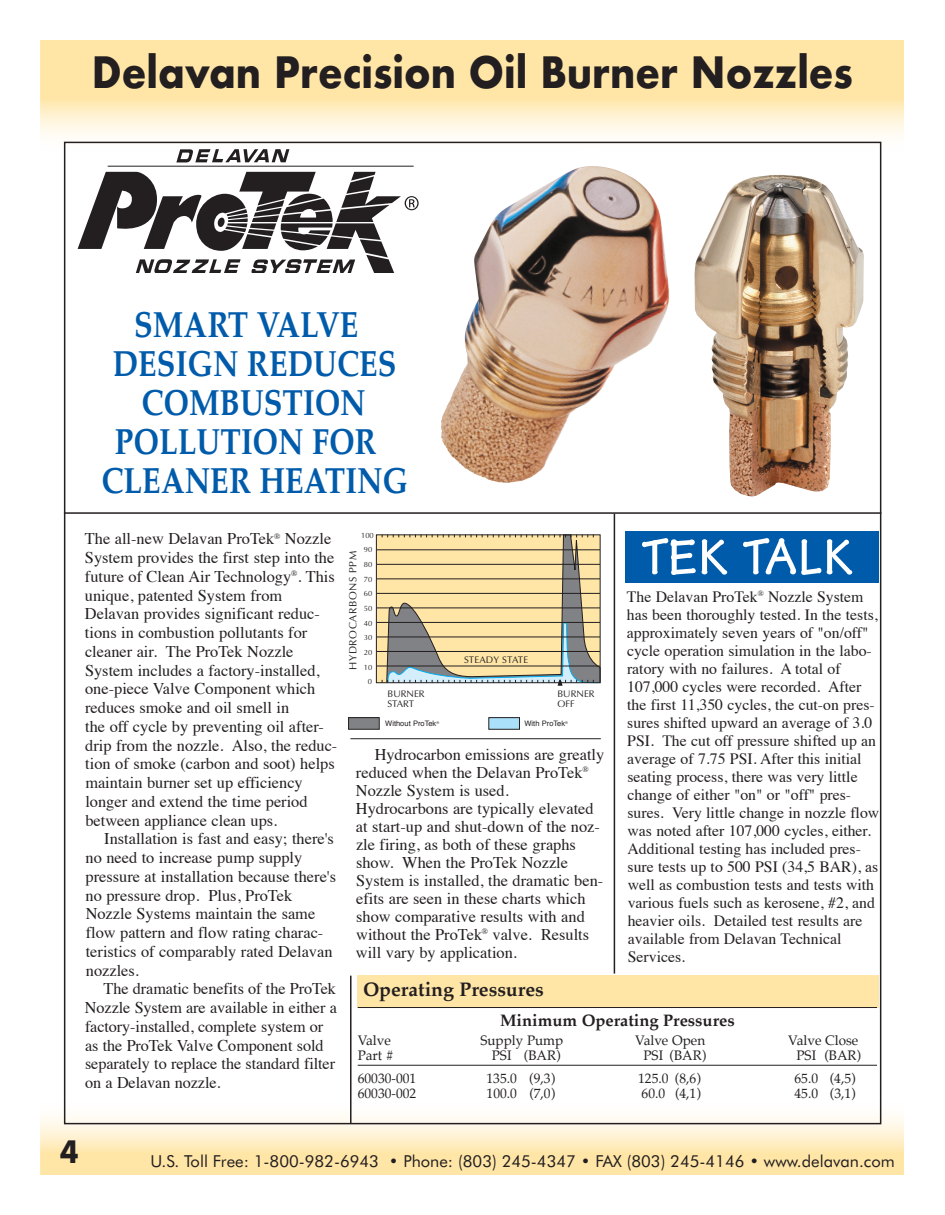
<style>
.page{position:relative;width:945px;height:1215px;background:#fff}
.page>*{position:absolute;margin:0;border:0;box-sizing:border-box;transform-origin:0 0}
.t1{font:700 54px "Tekton";color:#fff}
.t2{font:700 42px "Futura";color:#231f20;scale:.91 1}
.t3{font:700 36px/39px "Palatino";color:#015bab;text-align:center;scale:.85 1}
.t4{font:700 30px "Futura";color:#231f20;scale:.91 1}
.t5{font:700 19.5px "Palatino";color:#231f20}
.t6{font:16.5px "Futura BT";color:#231f20}
.t7{font:700 16.5px "Palatino";color:#231f20}
.t8{font:16.35px/18px "Times";color:#231f20}
.t9{font:15.75px/18px "Times";color:#231f20}
.t10{font:13.5px "Palatino";color:#231f20}
.t11{font:10.5px "Optima";letter-spacing:.05em;color:#231f20}
.t12{font:9.6px/10.5px "Optima";color:#231f20}
.t13{font:9.6px "Optima";letter-spacing:.02em;color:#231f20}
.t14{font:7.65px/14.7px "Optima";color:#231f20;text-align:right}
.t15{font:7.5px "Helvetica";color:#231f20}
</style>
<div class="page">
<svg style="left:40px;top:40px;width:864px;height:114px;fill:#ffe6a7"></svg>
<svg style="left:40px;top:1098px;width:864px;height:76px"></svg>
<hr style="left:614px;top:514px;width:1px;height:460px;background:#231f20">
<svg style="left:176px;top:149px;width:113px;height:14px"></svg>
<hr style="left:108px;top:166px;width:306px;height:1px;background:#231f20">
<svg style="left:78px;top:172px;width:338px;height:101px"></svg>
<div style="left:625px;top:532px;width:253px;height:51px;background:#015bab"></div>
<hr style="left:377px;top:550px;width:223px;height:1px;background:#231f20">
<hr style="left:377px;top:564px;width:223px;height:1px;background:#231f20">
<hr style="left:377px;top:579px;width:223px;height:1px;background:#231f20">
<hr style="left:377px;top:593px;width:223px;height:1px;background:#231f20">
<hr style="left:377px;top:608px;width:223px;height:1px;background:#231f20">
<hr style="left:377px;top:622px;width:223px;height:1px;background:#231f20">
<hr style="left:377px;top:637px;width:223px;height:1px;background:#231f20">
<hr style="left:377px;top:651px;width:223px;height:1px;background:#231f20">
<hr style="left:377px;top:666px;width:223px;height:1px;background:#231f20">
<svg style="left:382px;top:534px;width:219px;height:152px;background:#d2c399"></svg>
<hr style="left:350px;top:738px;width:251px;height:1px;background:#231f20">
<hr style="left:64px;top:512px;width:817px;height:2px;background:#231f20">
<div style="left:349px;top:718px;width:30px;height:11px;background:#808285"></div>
<div style="left:348px;top:717px;width:32px;height:13px;border:1px solid #231f20"></div>
<div style="left:489px;top:718px;width:30px;height:11px;background:#aae0f9"></div>
<div style="left:488px;top:717px;width:32px;height:13px;border:1px solid #231f20"></div>
<div style="left:357px;top:976px;width:521px;height:32px;background:#ffe5a6"></div>
<hr style="left:350px;top:976px;width:2px;height:148px;background:#231f20">
<hr style="left:358px;top:1007px;width:519px;height:1px;background:#231f20">
<hr style="left:358px;top:1065px;width:519px;height:1px;background:#231f20">
<svg style="left:416px;top:147px;width:274px;height:149px"></svg>
<img style="left:441px;top:166px;width:228px;height:317px">
<img style="left:694px;top:175px;width:170px;height:322px">
<p class="t2" style="left:92px;top:42px;width:838px">Delavan Precision Oil Burner Nozzles</p>
<p class="t3" style="left:102px;top:304px;width:362px">SMART VALVE<br>DESIGN REDUCES<br>COMBUSTION<br>POLLUTION FOR<br>CLEANER HEATING</p>
<p class="t8" style="left:85px;top:528px;width:248px">The all-new Delavan ProTek<sup>®</sup> Nozzle</p>
<p class="t8" style="left:85px;top:547px;width:251px">System provides the first step into the</p>
<p class="t8" style="left:85px;top:566px;width:251px">future of Clean Air Technology<sup>®</sup>. This</p>
<p class="t8" style="left:85px;top:585px;width:199px">unique, patented System from</p>
<p class="t8" style="left:85px;top:603px;width:237px">Delavan provides significant reduc-</p>
<p class="t8" style="left:85px;top:622px;width:224px">tions in combustion pollutants for</p>
<p class="t8" style="left:85px;top:641px;width:210px">cleaner air. The ProTek Nozzle</p>
<p class="t8" style="left:85px;top:660px;width:236px">System includes a factory-installed,</p>
<p class="t8" style="left:85px;top:678px;width:232px">one-piece Valve Component which</p>
<p class="t8" style="left:85px;top:697px;width:206px">reduces smoke and oil smell in</p>
<p class="t8" style="left:85px;top:716px;width:240px">the off cycle by preventing oil after-</p>
<p class="t8" style="left:85px;top:735px;width:254px">drip from the nozzle. Also, the reduc-</p>
<p class="t8" style="left:85px;top:753px;width:251px">tion of smoke (carbon and soot) helps</p>
<p class="t8" style="left:85px;top:772px;width:219px">maintain burner set up efficiency</p>
<p class="t8" style="left:85px;top:791px;width:224px">longer and extend the time period</p>
<p class="t8" style="left:85px;top:810px;width:193px">between appliance clean ups.</p>
<p class="t8" style="left:104px;top:828px;width:231px">Installation is fast and easy; there's</p>
<p class="t8" style="left:86px;top:847px;width:218px">no need to increase pump supply</p>
<p class="t8" style="left:86px;top:866px;width:252px">pressure at installation because there's</p>
<p class="t8" style="left:86px;top:885px;width:208px">no pressure drop. Plus, ProTek</p>
<p class="t8" style="left:86px;top:904px;width:231px">Nozzle Systems maintain the same</p>
<p class="t8" style="left:86px;top:922px;width:239px">flow pattern and flow rating charac-</p>
<p class="t8" style="left:86px;top:941px;width:248px">teristics of comparably rated Delavan</p>
<p class="t8" style="left:86px;top:960px;width:55px">nozzles.</p>
<p class="t8" style="left:104px;top:978px;width:234px">The dramatic benefits of the ProTek</p>
<p class="t8" style="left:85px;top:997px;width:253px">Nozzle System are available in either a</p>
<p class="t8" style="left:85px;top:1016px;width:240px">factory-installed, complete system or</p>
<p class="t8" style="left:85px;top:1035px;width:240px">as the ProTek Valve Component sold</p>
<p class="t8" style="left:85px;top:1053px;width:252px">separately to replace the standard filter</p>
<p class="t8" style="left:85px;top:1072px;width:137px">on a Delavan nozzle.</p>
<p class="t14" style="left:361px;top:528px;width:14px">100<br>90<br>80<br>70<br>60<br>50<br>40<br>30<br>20<br>10<br>0</p>
<p class="t11" style="left:347px;top:670px;width:120px;rotate:-90deg">HYDROCARBONS PPM</p>
<p class="t13" style="left:464px;top:654px;width:66px">STEADY STATE</p>
<p class="t12" style="left:388px;top:688px;width:39px">BURNER<br>START</p>
<p class="t12" style="left:557px;top:688px;width:39px">BURNER<br>OFF</p>
<p class="t15" style="left:385px;top:718px;width:55px">Without Protek<sup>®</sup></p>
<p class="t15" style="left:525px;top:718px;width:45px">With Protek<sup>®</sup></p>
<p class="t8" style="left:356px;top:744px;width:250px;text-indent:19px">Hydrocarbon emissions are greatly reduced when the Delavan ProTek<sup>® </sup>Nozzle System is used.<br>Hydrocarbons are typically elevated at start-up and shut-down of the noz&shy;zle firing, as both of these graphs show. When the ProTek Nozzle System is installed, the dramatic ben&shy;efits are seen in these charts which show comparative results with and without the ProTek<sup>®</sup> valve. Results will vary by application.</p>
<p class="t1" style="left:642px;top:523px;width:213px">TEK TALK</p>
<p class="t9" style="left:627px;top:586px;width:254px">The Delavan ProTek<sup>®</sup> Nozzle System has been thoroughly tested. In the tests, approximately seven years of "on/off" cycle operation simulation in the labo&shy;ratory with no failures. A total of 107,000 cycles were recorded. After the first 11,350 cycles, the cut-on pres&shy;sures shifted upward an average of 3.0<br>PSI. The cut off pressure shifted up an average of 7.75 PSI. After this initial seating process, there was very little change of either "on" or "off" pres&shy;sures. Very little change in nozzle flow was noted after 107,000 cycles, either.<br>Additional testing has included pres&shy;sure tests up to 500 PSI (34,5 BAR), as well as combustion tests and tests with various fuels such as kerosene, #2, and heavier oils. Detailed test results are available from Delavan Technical Services.</p>
<p class="t5" style="left:363px;top:972px;width:182px">Operating Pressures</p>
<p class="t7" style="left:500px;top:1006px;width:236px">Minimum Operating Pressures</p>
<p class="t10" style="left:358px;top:1029px;width:35px">Valve</p>
<p class="t10" style="left:480px;top:1029px;width:84px">Supply Pump</p>
<p class="t10" style="left:635px;top:1029px;width:72px">Valve Open</p>
<p class="t10" style="left:788px;top:1029px;width:72px">Valve Close</p>
<p class="t10" style="left:358px;top:1044px;width:38px">Part #</p>
<p class="t10" style="left:492px;top:1044px;width:70px">PSI (BAR)</p>
<p class="t10" style="left:643px;top:1044px;width:64px">PSI (BAR)</p>
<p class="t10" style="left:796px;top:1044px;width:66px">PSI (BAR)</p>
<p class="t10" style="left:358px;top:1067px;width:60px">60030-001</p>
<p class="t10" style="left:487px;top:1067px;width:70px">135.0 (9,3)</p>
<p class="t10" style="left:638px;top:1067px;width:64px">125.0 (8,6)</p>
<p class="t10" style="left:795px;top:1067px;width:63px">65.0 (4,5)</p>
<p class="t10" style="left:358px;top:1082px;width:60px">60030-002</p>
<p class="t10" style="left:487px;top:1082px;width:70px">100.0 (7,0)</p>
<p class="t10" style="left:642px;top:1082px;width:61px">60.0 (4,1)</p>
<p class="t10" style="left:795px;top:1082px;width:63px">45.0 (3,1)</p>
<p class="t4" style="left:60px;top:1130px;width:22px">4</p>
<p class="t6" style="left:151px;top:1151px;width:746px">U.S. Toll Free: 1-800-982-6943 • Phone: (803) 245-4347 • FAX (803) 245-4146 • www.delavan.com</p>
</div>
